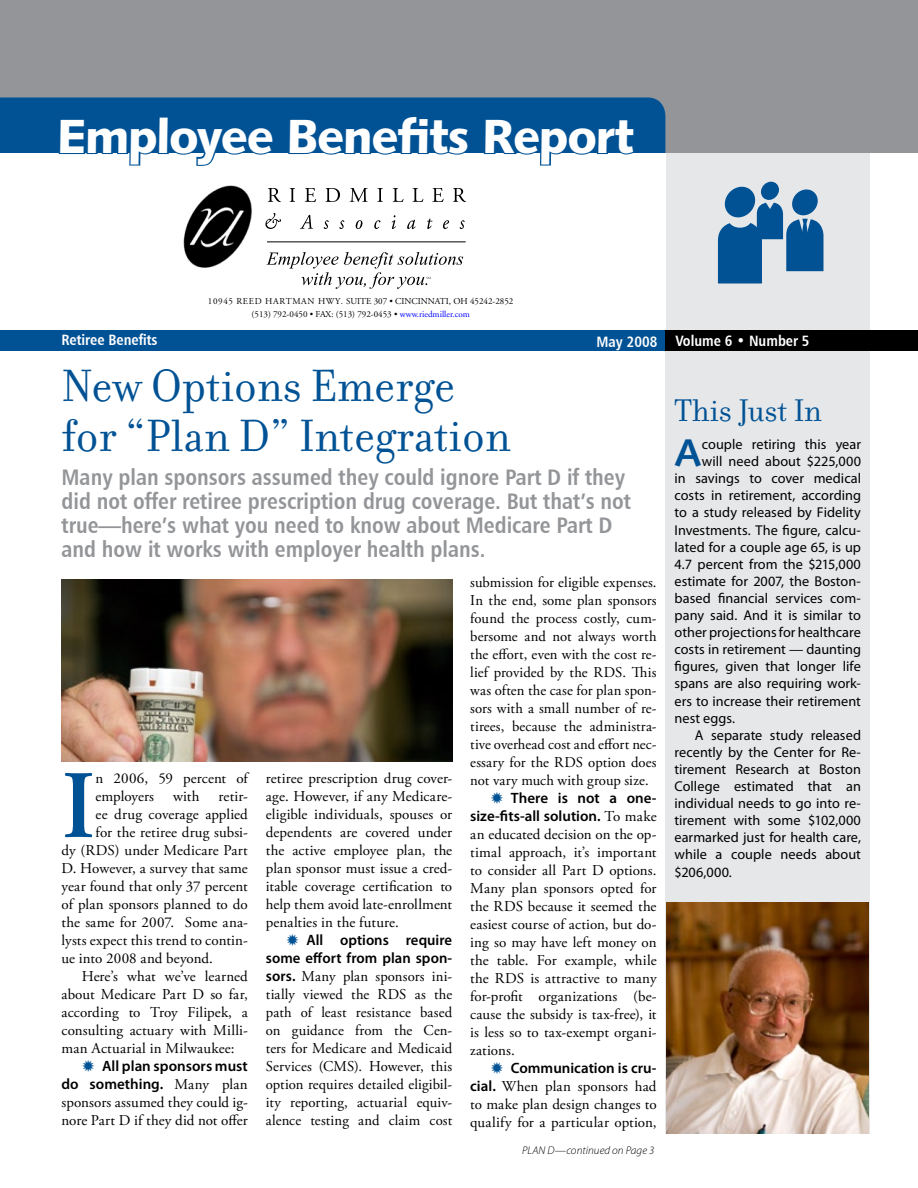
<style>
.page{position:relative;width:918px;height:1188px;background:#fff}
.page>*{position:absolute;margin:0;border:0;box-sizing:border-box;transform-origin:0 0}
.t1{font:600 96.45px "Adobe Garamond Pro";color:#005295}
.t2{font:48.75px/49.5px "Filosofia";color:#005295}
.t3{font:48px "Humanist 531 BT Black A";letter-spacing:-.025em;color:#fff}
.t4{font:38.55px "Humanist 531 BT Bold A";color:#005295}
.t5{font:33.75px "Filosofia";color:#005295}
.t6{font:22.5px/24px "Humanist 777 BT Bold Condensed B";color:#939598}
.t7{font:15px/18px "Adobe Garamond Pro";letter-spacing:.01em;color:#000;text-align:justify}
.t8{font:600 15px/18px "Myriad Pro";color:#000;text-align:right}
.t9{font:15px "Humanist 777 BT Bold Condensed B";color:#fff}
.t10{font:14.25px "Myriad Pro";color:#000}
.t11{font:italic 300 11.25px "Myriad Pro";color:#000}
.t12{font:9px/12.3px "Adobe Garamond";color:#000;text-align:center}
.s1{color:#00f}
.s2{font-family:"Adobe Garamond Pro";font-weight:400}
.s3{font-family:"Myriad Pro";font-weight:600}
</style>
<div class="page">
<div style="left:665px;top:135px;width:205px;height:999px;background:#e6e7e8"></div>
<div style="left:0;top:0;width:918px;height:153px;background:#939598"></div>
<div style="left:0;top:98px;width:665px;height:55px;background:#005295"></div>
<div style="left:761px;top:182px;width:18px;height:18px;background:#005295;border-radius:50%"></div>
<svg style="left:718px;top:186px;width:105px;height:98px"></svg>
<div style="left:0;top:330px;width:665px;height:21px;background:#005295"></div>
<div style="left:665px;top:330px;width:253px;height:21px;background:#000"></div>
<svg style="left:57px;top:114px;width:218px;height:52px"></svg>
<div style="left:287px;top:114px;width:184px;height:41px;background:#005295"></div>
<svg style="left:482px;top:116px;width:155px;height:50px"></svg>
<img style="left:62px;top:579px;width:390px;height:183px">
<img style="left:667px;top:903px;width:202px;height:231px">
<img style="left:183px;top:185px;width:69px;height:83px">
<svg style="left:268px;top:188px;width:13px;height:14px"></svg>
<svg style="left:290px;top:188px;width:5px;height:14px"></svg>
<svg style="left:305px;top:188px;width:11px;height:14px"></svg>
<svg style="left:325px;top:188px;width:15px;height:14px"></svg>
<svg style="left:350px;top:188px;width:18px;height:14px"></svg>
<svg style="left:377px;top:188px;width:6px;height:14px"></svg>
<svg style="left:393px;top:188px;width:11px;height:14px"></svg>
<svg style="left:412px;top:188px;width:11px;height:14px"></svg>
<svg style="left:432px;top:188px;width:12px;height:14px"></svg>
<svg style="left:453px;top:188px;width:13px;height:14px"></svg>
<svg style="left:265px;top:213px;width:16px;height:16px"></svg>
<svg style="left:300px;top:215px;width:13px;height:14px"></svg>
<svg style="left:324px;top:220px;width:5px;height:9px"></svg>
<svg style="left:339px;top:220px;width:5px;height:9px"></svg>
<svg style="left:356px;top:220px;width:7px;height:9px"></svg>
<svg style="left:374px;top:220px;width:7px;height:9px"></svg>
<svg style="left:392px;top:215px;width:4px;height:14px"></svg>
<svg style="left:407px;top:220px;width:9px;height:9px"></svg>
<svg style="left:427px;top:218px;width:6px;height:11px"></svg>
<svg style="left:443px;top:220px;width:6px;height:9px"></svg>
<svg style="left:460px;top:220px;width:5px;height:9px"></svg>
<hr style="left:267px;top:241px;width:199px;height:1px;background:#000">
<svg style="left:266px;top:252px;width:197px;height:37px"></svg>
<h3 class="t3" style="left:57px;top:106px;width:578px">Employee Benefits Report</h3>
<p class="t12" style="left:208px;top:296px;width:307px">10945 REED HARTMAN HWY. SUITE 307 • CINCINNATI, OH 45242-2852 (513) 792-0450 • FAX: (513) 792-0453 • <span class="s1">www.riedmiller.com</span></p>
<p class="t9" style="left:61px;top:330px;width:98px">Retiree Benefits</p>
<p class="t9" style="left:597px;top:332px;width:215px">May 2008 Volume 6 • Number 5</p>
<h2 class="t2" style="left:62px;top:362px;width:451px">New Options Emerge for “Plan D” Integration</h2>
<h3 class="t6" style="left:62px;top:465px;width:571px">Many plan sponsors assumed they could ignore Part D if they did not offer retiree prescription drug coverage. But that’s not true—here’s what you need to know about Medicare Part D and how it works with employer health plans.</h3>
<h1 class="t1" style="left:62px;top:751px;width:36px">I</h1>
<p class="t7" style="left:96px;top:770px;width:154px">n 2006, 59 percent of employers</p>
<p class="t7" style="left:173px;top:788px;width:28px">with</p>
<p class="t7" style="left:219px;top:788px;width:31px">retir-</p>
<p class="t7" style="left:96px;top:806px;width:154px">ee drug coverage applied</p>
<p class="t7" style="left:96px;top:824px;width:154px">for the retiree drug subsi-</p>
<p class="t7" style="left:62px;top:842px;width:188px">dy (RDS) under Medicare Part</p>
<p class="t7" style="left:62px;top:860px;width:188px">D. However, a survey that same</p>
<p class="t7" style="left:62px;top:878px;width:188px">year found that only 37 percent</p>
<p class="t7" style="left:62px;top:896px;width:188px">of plan sponsors planned to do</p>
<p class="t7" style="left:62px;top:914px;width:188px">the same for 2007. Some ana-</p>
<p class="t7" style="left:62px;top:932px;width:188px">lysts expect this trend to contin-</p>
<p class="t7" style="left:62px;top:950px;width:153px">ue into 2008 and beyond.</p>
<p class="t7" style="left:82px;top:968px;width:168px">Here’s what we’ve learned</p>
<p class="t7" style="left:62px;top:986px;width:188px">about Medicare Part D so far,</p>
<p class="t7" style="left:62px;top:1004px;width:188px">according to Troy Filipek, a</p>
<p class="t7" style="left:62px;top:1022px;width:188px">consulting actuary with Milli-</p>
<p class="t7" style="left:62px;top:1040px;width:175px">man Actuarial in Milwaukee:</p>
<p class="t8" style="left:62px;top:1057px;width:188px">All plan sponsors must<br>do something. <span class="s2">Many plan</span></p>
<p class="t7" style="left:62px;top:1094px;width:188px">sponsors assumed they could ig&shy;nore Part D if they did not offer</p>
<p class="t7" style="left:266px;top:770px;width:188px">retiree prescription drug cover&shy;age. However, if any Medicare&shy;eligible individuals, spouses or dependents are covered under the active employee plan, the plan sponsor must issue a cred&shy;itable coverage certification to help them avoid late-enrollment penalties in the future.</p>
<p class="t8" style="left:266px;top:931px;width:188px">All options require<br>some effort from plan spon-</p>
<p class="t7" style="left:266px;top:968px;width:188px"><span class="s3">sors.</span> Many plan sponsors ini&shy;tially viewed the RDS as the path of least resistance based on guidance from the Cen&shy;ters for Medicare and Medicaid Services (CMS). However, this option requires detailed eligibil&shy;ity reporting, actuarial equiv&shy;alence testing and claim cost</p>
<p class="t7" style="left:470px;top:574px;width:188px">submission for eligible expenses.<br>In the end, some plan sponsors found the process costly, cum&shy;bersome and not always worth the effort, even with the cost re&shy;lief provided by the RDS. This was often the case for plan spon&shy;sors with a small number of re&shy;tirees, because the administra&shy;tive overhead cost and effort nec&shy;essary for the RDS option does not vary much with group size.</p>
<p class="t8" style="left:470px;top:789px;width:188px">There is not a one&shy;size-fits-all solution. <span class="s2">To make</span></p>
<p class="t7" style="left:470px;top:826px;width:188px">an educated decision on the op&shy;timal approach, it’s important to consider all Part D options.<br>Many plan sponsors opted for the RDS because it seemed the easiest course of action, but do&shy;ing so may have left money on the table. For example, while the RDS is attractive to many for-profit organizations (be&shy;cause the subsidy is tax-free), it is less so to tax-exempt organi&shy;zations.</p>
<p class="t8" style="left:511px;top:1059px;width:147px">Communication is cru-</p>
<p class="t7" style="left:470px;top:1078px;width:188px"><span class="s3">cial.</span> When plan sponsors had to make plan design changes to qualify for a particular option,</p>
<p class="t11" style="left:522px;top:1145px;width:134px">Plan d—continued on Page 3</p>
<h3 class="t5" style="left:675px;top:392px;width:149px">This Just In</h3>
<h3 class="t4" style="left:675px;top:429px;width:29px">A</h3>
<p class="t10" style="left:702px;top:436px;width:161px">couple retiring this year</p>
<p class="t10" style="left:702px;top:454px;width:161px">will need about $225,000</p>
<p class="t10" style="left:675px;top:471px;width:188px">in savings to cover medical</p>
<p class="t10" style="left:675px;top:488px;width:188px">costs in retirement, according</p>
<p class="t10" style="left:675px;top:505px;width:188px">to a study released by Fidelity</p>
<p class="t10" style="left:675px;top:522px;width:188px">Investments. The figure, calcu-</p>
<p class="t10" style="left:675px;top:539px;width:188px">lated for a couple age 65, is up</p>
<p class="t10" style="left:675px;top:556px;width:188px">4.7 percent from the $215,000</p>
<p class="t10" style="left:675px;top:573px;width:188px">estimate for 2007, the Boston-</p>
<p class="t10" style="left:675px;top:590px;width:188px">based financial services com-</p>
<p class="t10" style="left:675px;top:607px;width:188px">pany said. And it is similar to</p>
<p class="t10" style="left:675px;top:625px;width:188px">other projections for healthcare</p>
<p class="t10" style="left:675px;top:642px;width:188px">costs in retirement — daunting</p>
<p class="t10" style="left:675px;top:659px;width:188px">figures, given that longer life</p>
<p class="t10" style="left:675px;top:676px;width:188px">spans are also requiring work-</p>
<p class="t10" style="left:675px;top:693px;width:188px">ers to increase their retirement</p>
<p class="t10" style="left:675px;top:710px;width:62px">nest eggs.</p>
<p class="t10" style="left:695px;top:727px;width:168px">A separate study released</p>
<p class="t10" style="left:675px;top:744px;width:188px">recently by the Center for Re-</p>
<p class="t10" style="left:675px;top:761px;width:188px">tirement Research at Boston</p>
<p class="t10" style="left:675px;top:778px;width:188px">College estimated that an</p>
<p class="t10" style="left:675px;top:796px;width:188px">individual needs to go into re-</p>
<p class="t10" style="left:675px;top:813px;width:188px">tirement with some $102,000</p>
<p class="t10" style="left:675px;top:830px;width:188px">earmarked just for health care,</p>
<p class="t10" style="left:675px;top:847px;width:188px">while a couple needs about</p>
<p class="t10" style="left:675px;top:864px;width:59px">$206,000.</p>
</div>
